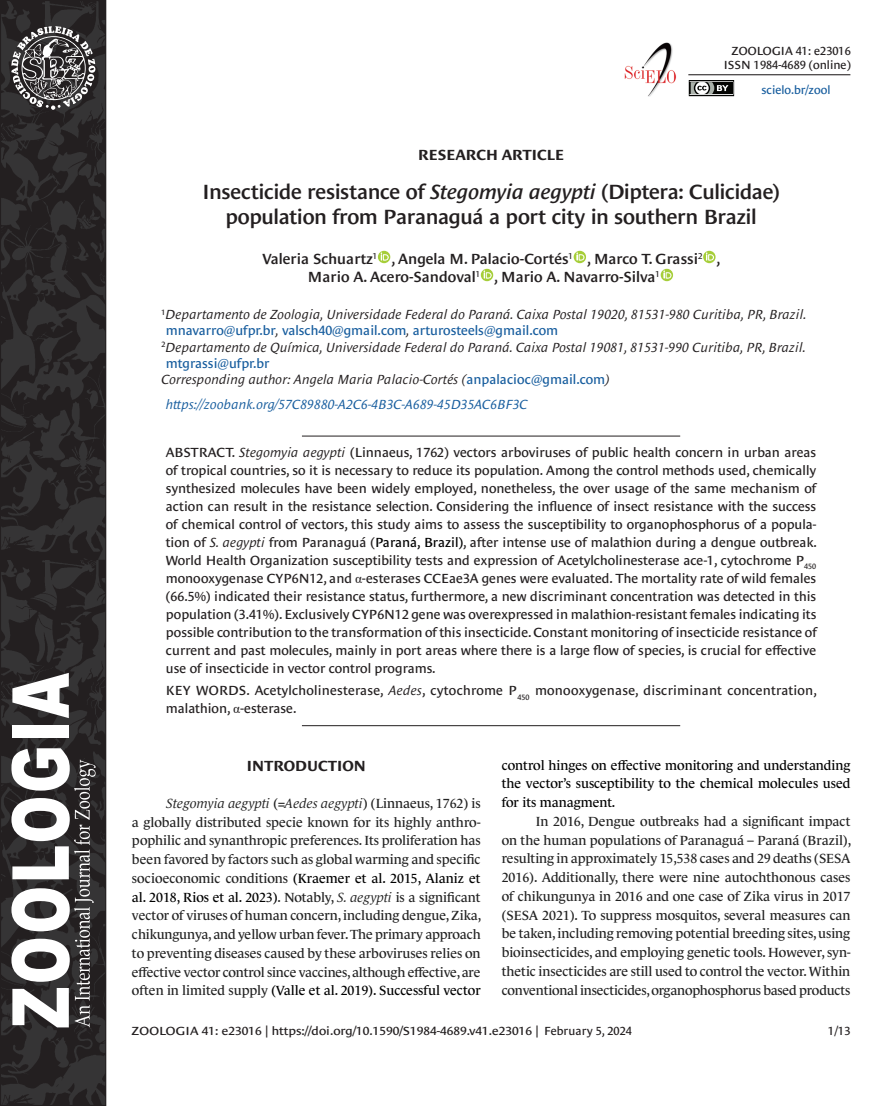
<style>
.page{position:relative;width:893px;height:1106px;background:#fff}
.page>*{position:absolute;margin:0;border:0;box-sizing:border-box;transform-origin:0 0}
.Article_Title{font:600 21px/25.2px "Le Monde Sans Std";letter-spacing:-.02em;color:#231f20;text-align:center}
.Authors{font:600 15px/18px "Le Monde Sans Std";color:#231f20}
.H_1{font:700 15px "Le Monde Sans Std";color:#231f20}
.Abstract_text{font:13.5px/18px "Le Monde Sans Std";color:#231f20;text-align:justify}
.t1{font:13.5px/18.8px "Le Monde Journal Std";letter-spacing:-.015em;color:#222;text-align:justify}
.Authors_Affiliations{font:italic 13.5px/16.2px "Le Monde Sans Std";color:#231f20}
.t2{font:13.5px/18.8px "Le Monde Journal Std";color:#000;text-align:justify}
.Keywords{font:13.5px/18px "Le Monde Sans Std";letter-spacing:.015em;color:#231f20}
.Corresponding_author{font:italic 13.5px "Le Monde Sans Std";color:#231f20}
.Article_LSID{font:italic 13.5px "Le Monde Sans Std";color:#175d9e}
.Article_Info{font:12px "Le Monde Sans Std";color:#231f20;scale:1.09 1}
.Article_Info-2{font:12px/14.4px "Le Monde Sans Std";color:#231f20;text-align:right}
.Pub_Date{font:12px "Le Monde Sans Std";color:#231f20}
.t3{font:12px "Le Monde Sans Std";color:#175d9e}
.s1{font-style:italic}
.s2{font-style:normal;color:#175d9e}
.s3{color:#000}
.s4{font-family:"Times New Roman"}
</style>
<div class="page">
<hr style="left:302px;top:436px;width:378px;height:1px;background:#231f20">
<hr style="left:302px;top:725px;width:378px;height:1px;background:#231f20">
<svg style="left:378px;top:251px;width:12px;height:12px"></svg>
<svg style="left:380px;top:252px;width:9px;height:9px"></svg>
<div style="left:574px;top:251px;width:12px;height:12px;background:#a6ce39;border-radius:50%"></div>
<svg style="left:576px;top:252px;width:9px;height:9px"></svg>
<svg style="left:703px;top:251px;width:13px;height:12px"></svg>
<svg style="left:705px;top:252px;width:9px;height:9px"></svg>
<div style="left:481px;top:269px;width:12px;height:12px;background:#a6ce39;border-radius:50%"></div>
<svg style="left:483px;top:270px;width:9px;height:9px"></svg>
<div style="left:661px;top:269px;width:12px;height:12px;background:#a6ce39;border-radius:50%"></div>
<svg style="left:663px;top:270px;width:9px;height:9px"></svg>
<hr style="left:688px;top:74px;width:162px;height:1px;background:#231f20">
<img style="left:624px;top:42px;width:53px;height:55px">
<div style="left:689px;top:80px;width:45px;height:16px;border:1px solid #040503"></div>
<div style="left:690px;top:82px;width:43px;height:12px;background:#040503"></div>
<svg style="left:691px;top:82px;width:37px;height:12px"></svg>
<img style="left:2px;top:560px;width:102px;height:544px">
<img style="left:2px;top:2px;width:102px;height:558px">
<div style="left:0;top:0;width:106px;height:1106px;border:1px solid #231f20"></div>
<svg style="left:11px;top:748px;width:85px;height:279px"></svg>
<div style="left:12px;top:725px;width:57px;height:13px;background:#fff"></div>
<svg style="left:12px;top:673px;width:57px;height:45px"></svg>
<svg style="left:11px;top:26px;width:84px;height:84px;background:#615f60"></svg>
<p class="H_1" style="left:418px;top:147px;width:147px">RESEARCH ARTICLE</p>
<p class="Article_Info-2" style="left:724px;top:44px;width:129px">ZOOLOGIA 41: e23016<br>ISSN 1984-4689 (online)</p>
<p class="t3" style="left:761px;top:83px;width:71px">scielo.br/zool</p>
<p class="Article_Title" style="left:203px;top:179px;width:578px">Insecticide resistance of <span class="s1">Stegomyia aegypti</span> (Diptera: Culicidae) population from Paranaguá a port city in southern Brazil</p>
<p class="Authors" style="left:308px;top:249px;width:414px;text-indent:-46px">Valeria Schuartz<sup>1</sup> , Angela M. Palacio-Cortés<sup>1</sup> , Marco T. Grassi<sup>2</sup> ,<br>Mario A. Acero-Sandoval<sup>1</sup> , Mario A. Navarro-Silva<sup>1</sup></p>
<p class="Authors_Affiliations" style="left:166px;top:306px;width:642px;text-indent:-4px"><sup>1</sup>Departamento de Zoologia, Universidade Federal do Paraná. Caixa Postal 19020, 81531-980 Curitiba, PR, Brazil. <span class="s2">mnavarro@ufpr.br</span>, <span class="s2">valsch40@gmail.com</span>, <span class="s2">arturosteels@gmail.com</span></p>
<p class="Authors_Affiliations" style="left:166px;top:339px;width:642px;text-indent:-4px"><sup>2</sup>Departamento de Química, Universidade Federal do Paraná. Caixa Postal 19081, 81531-990 Curitiba, PR, Brazil. <span class="s2">mtgrassi@ufpr.br</span></p>
<p class="Corresponding_author" style="left:162px;top:371px;width:450px">Corresponding author: Angela Maria Palacio-Cortés (<span class="s2">anpalacioc@gmail.com</span>)</p>
<p class="Article_LSID" style="left:166px;top:397px;width:364px">https://zoobank.org/57C89880-A2C6-4B3C-A689-45D35AC6BF3C</p>
<p class="Abstract_text" style="left:166px;top:443px;width:653px">ABSTRACT. <span class="s1">Stegomyia aegypti</span> (Linnaeus, 1762) vectors arboviruses of public health concern in urban areas of tropical countries, so it is necessary to reduce its population. Among the control methods used, chemically synthesized molecules have been widely employed, nonetheless, the over usage of the same mechanism of action can result in the resistance selection. Considering the influence of insect resistance with the success of chemical control of vectors, this study aims to assess the susceptibility to organophosphorus of a popula&shy;tion of <span class="s1">S. aegypti</span> from Paranaguá (<span class="s3">Paraná, Brazil)</span>, after intense use of malathion during a dengue outbreak.<br>World Health Organization susceptibility tests and expression of Acetylcholinesterase ace-1, cytochrome P<sub>450 </sub>monooxygenase CYP6N12, and <span class="s4">α</span>-esterases CCEae3A genes were evaluated. The mortality rate of wild females (66.5%) indicated their resistance status, furthermore, a new discriminant concentration was detected in this population (3.41%). Exclusively CYP6N12 gene was overexpressed in malathion-resistant females indicating its possible contribution to the transformation of this insecticide. Constant monitoring of insecticide resistance of current and past molecules, mainly in port areas where there is a large flow of species, is crucial for effective use of insecticide in vector control programs.</p>
<p class="Keywords" style="left:166px;top:681px;width:652px">KEY WORDS. Acetylcholinesterase, <span class="s1">Aedes</span>, cytochrome P<sub>450</sub> monooxygenase, discriminant concentration, malathion, <span class="s4">α</span>-esterase.</p>
<p class="t2" style="left:502px;top:755px;width:350px">control hinges on effective monitoring and understanding the vector’s susceptibility to the chemical molecules used for its managment.</p>
<p class="t1" style="left:502px;top:811px;width:351px;text-indent:34px">In 2016, Dengue outbreaks had a significant impact on the human populations of Paranaguá – Paraná (Brazil), resulting in approximately 15,538 cases and 29 deaths (SESA 2016). Additionally, there were nine autochthonous cases of chikungunya in 2016 and one case of Zika virus in 2017 (SESA 2021). To suppress mosquitos, several measures can be taken, including removing potential breeding sites, using bioinsecticides, and employing genetic tools. However, syn&shy;thetic insecticides are still used to control the vector. Within conventional insecticides, organophosphorus based products</p>
<p class="Article_Info-2" style="left:828px;top:1023px;width:24px">1/13</p>
<p class="H_1" style="left:247px;top:757px;width:120px">INTRODUCTION</p>
<p class="t1" style="left:132px;top:793px;width:351px;text-indent:34px"><span class="s1">Stegomyia aegypti</span> (=<span class="s1">Aedes aegypti</span>) (Linnaeus, 1762) is a globally distributed specie known for its highly anthro&shy;pophilic and synanthropic preferences. Its proliferation has been favored by factors such as global warming and specific socioeconomic conditions <span class="s3">(Kraemer et al. 2015, Alaniz et al. 2018, Rios et al. 2023)</span>. Notably, <span class="s1">S. aegypti</span> is a significant vector of viruses of human concern, including dengue, Zika, chikungunya, and yellow urban fever. The primary approach to preventing diseases caused by these arboviruses relies on effective vector control since vaccines, although effective, are often in limited supply <span class="s3">(Valle et al. 2019). Successful vector</span></p>
<p class="Article_Info" style="left:132px;top:1023px;width:375px">ZOOLOGIA 41: e23016 | https://doi.org/10.1590/S1984-4689.v41.e23016 |</p>
<p class="Pub_Date" style="left:544px;top:1023px;width:89px">February 5, 2024</p>
</div>
